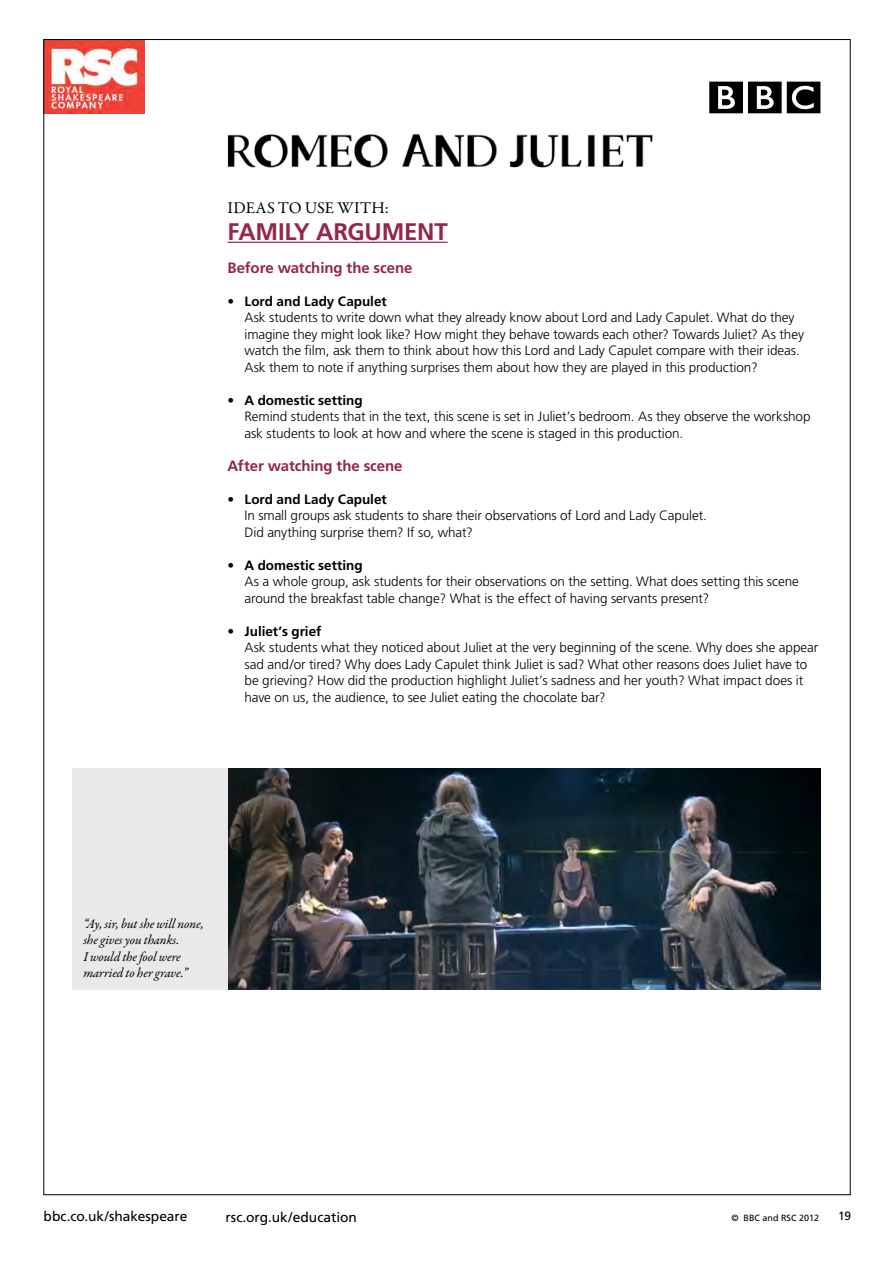
<style>
.page{position:relative;width:893px;height:1263px;background:#fff}
.page>*{position:absolute;margin:0;border:0;box-sizing:border-box;transform-origin:0 0}
.t1{font:700 24px "Frutiger";letter-spacing:-.01em;color:#95254c}
.t2{font:16.5px "Garamond Premr Pro";color:#000}
.t3{font:700 15px "Frutiger";letter-spacing:-.005em;color:#95254c}
.t4{font:13.8px "Frutiger";letter-spacing:-.005em;color:#000}
.t5{font:300 13.5px/16.5px "Frutiger";letter-spacing:-.005em;color:#000}
.t6{font:italic 13.5px/16.5px "Garamond Premr Pro";letter-spacing:-.01em;color:#000}
.t7{font:12px "Frutiger";color:#000}
.t8{font:9px "Frutiger";color:#000}
.s1{font-weight:700}
</style>
<div class="page">
<img style="left:46px;top:41px;width:99px;height:73px">
<svg style="left:709px;top:82px;width:111px;height:31px"></svg>
<hr style="left:227px;top:242px;width:221px;height:1px;background:#95254c">
<img style="left:227px;top:769px;width:594px;height:221px">
<img style="left:402px;top:134px;width:251px;height:34px">
<img style="left:227px;top:134px;width:161px;height:34px">
<div style="left:72px;top:769px;width:155px;height:221px;background:#eae9ea"></div>
<p class="t2" style="left:228px;top:198px;width:163px">IDEAS TO USE WITH:</p>
<h1 class="t1" style="left:227px;top:217px;width:218px">Family Argument</h1>
<p class="t3" style="left:227px;top:259px;width:186px">Before watching the scene</p>
<p class="t5" style="left:245px;top:293px;width:561px;text-indent:-17px">• <span class="s1">Lord and Lady Capulet<br></span>Ask students to write down what they already know about Lord and Lady Capulet. What do they imagine they might look like? How might they behave towards each other? Towards Juliet? As they watch the film, ask them to think about how this Lord and Lady Capulet compare with their ideas.<br>Ask them to note if anything surprises them about how they are played in this production?</p>
<p class="t5" style="left:245px;top:392px;width:568px;text-indent:-17px">• <span class="s1">A domestic setting<br></span>Remind students that in the text, this scene is set in Juliet’s bedroom. As they observe the workshop ask students to look at how and where the scene is staged in this production.</p>
<p class="t3" style="left:227px;top:457px;width:177px">After watching the scene</p>
<p class="t5" style="left:244px;top:491px;width:464px;text-indent:-17px">• <span class="s1">Lord and Lady Capulet<br></span>In small groups ask students to share their observations of Lord and Lady Capulet.<br>Did anything surprise them? If so, what?</p>
<p class="t5" style="left:244px;top:557px;width:556px;text-indent:-17px">• <span class="s1">A domestic setting<br></span>As a whole group, ask students for their observations on the setting. What does setting this scene around the breakfast table change? What is the effect of having servants present?</p>
<p class="t5" style="left:244px;top:623px;width:575px;text-indent:-17px">• <span class="s1">Juliet’s grief<br></span>Ask students what they noticed about Juliet at the very beginning of the scene. Why does she appear sad and/or tired? Why does Lady Capulet think Juliet is sad? What other reasons does Juliet have to be grieving? How did the production highlight Juliet’s sadness and her youth? What impact does it have on us, the audience, to see Juliet eating the chocolate bar?</p>
<p class="t6" style="left:83px;top:916px;width:122px">“Ay, sir, but she will none, she gives you thanks.<br>I would the fool were married to her grave.”</p>
<p class="t4" style="left:44px;top:1208px;width:145px">bbc.co.uk/shakespeare</p>
<p class="t4" style="left:225px;top:1209px;width:133px">rsc.org.uk/education</p>
<p class="t8" style="left:731px;top:1212px;width:89px">© BBC and RSC 2012</p>
<p class="t7" style="left:838px;top:1209px;width:14px">19</p>
</div>
